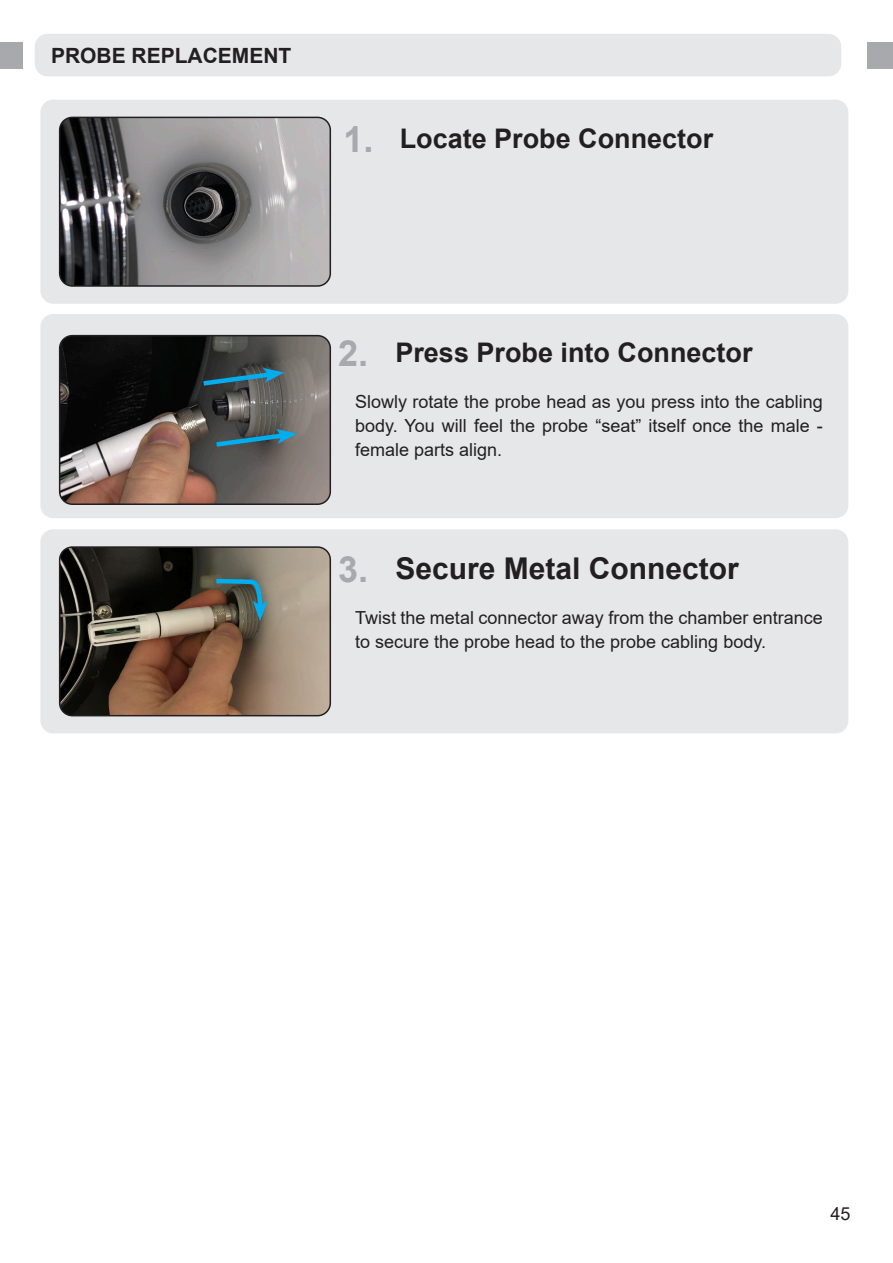
<style>
.page{position:relative;width:893px;height:1263px;background:#fff}
.page>*{position:absolute;margin:0;border:0;box-sizing:border-box;transform-origin:0 0}
.Step_number{font:700 36px "Arial";color:#a8a9ad}
.Step_title{font:700 30px "Arial";color:#231f20}
.Step_title-2{font:700 27px "Arial";color:#231f20}
.Subtitle{font:700 21px "Arial";color:#231f20}
.Normal_text_-_justif{font:18px/24px "Arial";color:#231f20;text-align:justify}
</style>
<div class="page">
<div style="left:0;top:43px;width:23px;height:26px;background:#a8a9ad"></div>
<div style="left:867px;top:43px;width:26px;height:26px;background:#a8a9ad"></div>
<div style="left:40px;top:314px;width:808px;height:204px;background:#e6e7e9;border-radius:13px"></div>
<div style="left:40px;top:529px;width:808px;height:204px;background:#e6e7e9;border-radius:13px"></div>
<div style="left:40px;top:100px;width:808px;height:204px;background:#e6e7e9;border-radius:13px"></div>
<img style="left:60px;top:549px;width:270px;height:167px">
<div style="left:59px;top:546px;width:272px;height:170px;border:2px solid #231f20;border-radius:13px"></div>
<img style="left:60px;top:117px;width:270px;height:167px">
<div style="left:59px;top:117px;width:272px;height:170px;border:2px solid #231f20;border-radius:13px"></div>
<svg style="left:212px;top:576px;width:56px;height:45px;background:#526460"></svg>
<img style="left:60px;top:336px;width:270px;height:168px">
<div style="left:59px;top:335px;width:272px;height:170px;border:2px solid #231f20;border-radius:13px"></div>
<svg style="left:199px;top:368px;width:85px;height:20px;background:#345d6c"></svg>
<svg style="left:212px;top:429px;width:85px;height:21px;background:#406572"></svg>
<div style="left:35px;top:34px;width:806px;height:42px;background:#e6e7e9;border-radius:13px"></div>
<p class="Subtitle" style="left:51px;top:41px;width:242px">PROBE REPLACEMENT</p>
<p class="Step_number" style="left:343px;top:114px;width:32px">1.</p>
<p class="Step_title-2" style="left:400px;top:119px;width:315px">Locate Probe Connector</p>
<p class="Step_number" style="left:338px;top:328px;width:32px">2.</p>
<p class="Step_title-2" style="left:395px;top:333px;width:359px">Press Probe into Connector</p>
<p class="Normal_text_-_justif" style="left:355px;top:390px;width:469px">Slowly rotate the probe head as you press into the cabling body. You will feel the probe “seat” itself once the male - female parts align.</p>
<p class="Step_number" style="left:338px;top:544px;width:32px">3.</p>
<p class="Step_title" style="left:395px;top:548px;width:345px">Secure Metal Connector</p>
<p class="Normal_text_-_justif" style="left:355px;top:605px;width:469px">Twist the metal connector away from the chamber entrance to secure the probe head to the probe cabling body.</p>
<p class="Normal_text_-_justif" style="left:830px;top:1201px;width:22px">45</p>
</div>
